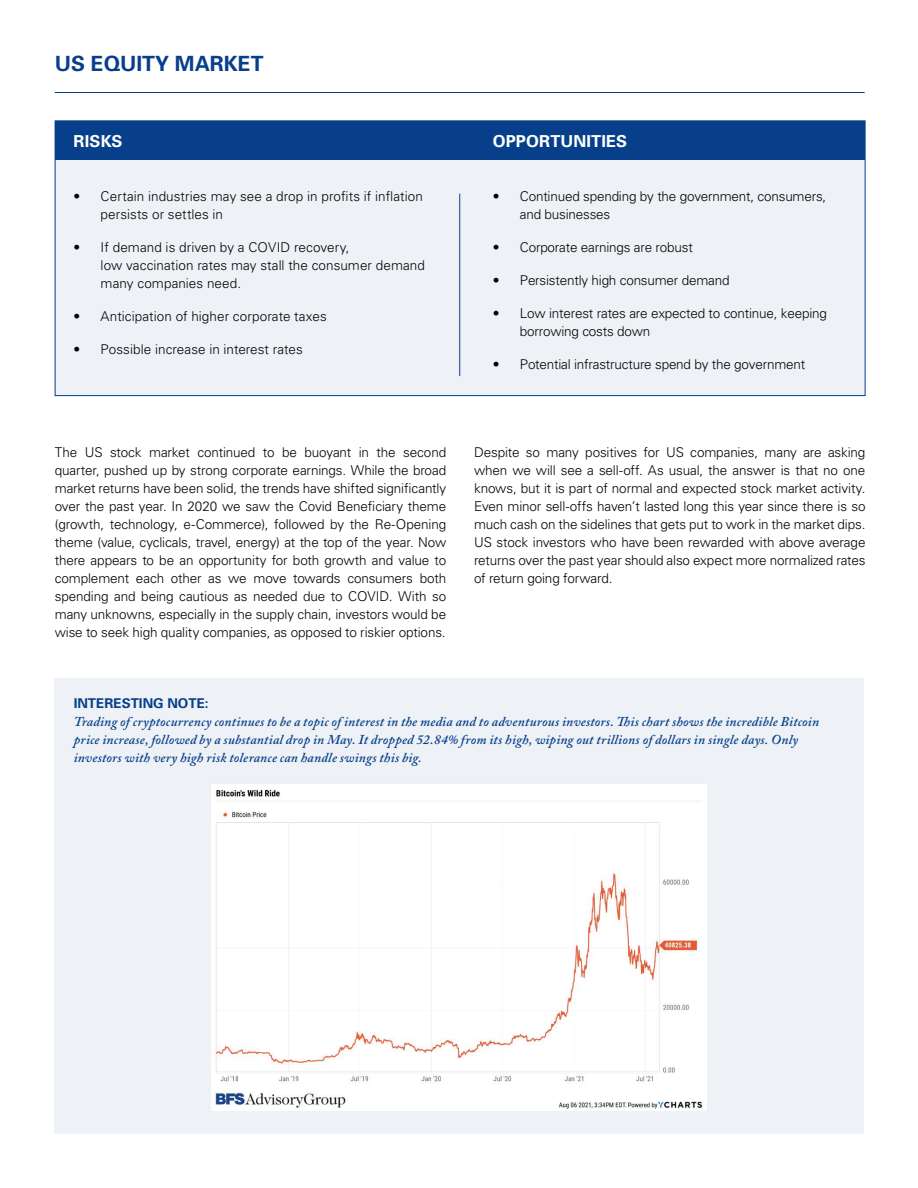
<style>
.page{position:relative;width:918px;height:1188px;background:#fff}
.page>*{position:absolute;margin:0;border:0;box-sizing:border-box;transform-origin:0 0}
.t1{font:700 21px "Univers";color:#083f8a}
.t2{font:700 16.5px "Univers";letter-spacing:.005em;color:#fff}
.t3{font:300 13.5px/18px "Univers";letter-spacing:-.01em;color:#040503}
.t4{font:italic 600 13.5px/18px "Adobe Caslon Pro";letter-spacing:.015em;color:#083f8a}
.t5{font:700 13.5px "Univers";color:#083f8a}
</style>
<div class="page">
<div style="left:54px;top:120px;width:811px;height:276px;background:#eef2f7"></div>
<div style="left:55px;top:121px;width:810px;height:39px;background:#083f8a"></div>
<hr style="left:459px;top:194px;width:1px;height:182px;background:#083f8a">
<hr style="left:55px;top:92px;width:810px;height:1px;background:#083f8a">
<div style="left:54px;top:678px;width:810px;height:456px;background:#eef2f7"></div>
<div style="left:212px;top:784px;width:494px;height:326px;background:#fff"></div>
<h1 class="t1" style="left:55px;top:50px;width:210px">US EQUITY MARKET</h1>
<p class="t2" style="left:74px;top:130px;width:50px">RISKS</p>
<p class="t3" style="left:101px;top:187px;width:324px;text-indent:-27px">• Certain industries may see a drop in profits if inflation persists or settles in</p>
<p class="t3" style="left:101px;top:238px;width:326px;text-indent:-27px">• If demand is driven by a COVID recovery,<br>low vaccination rates may stall the consumer demand many companies need.</p>
<p class="t3" style="left:74px;top:307px;width:255px">• Anticipation of higher corporate taxes</p>
<p class="t3" style="left:74px;top:340px;width:231px">• Possible increase in interest rates</p>
<p class="t2" style="left:493px;top:130px;width:136px">OPPORTUNITIES</p>
<p class="t3" style="left:520px;top:187px;width:308px;text-indent:-27px">• Continued spending by the government, consumers, and businesses</p>
<p class="t3" style="left:493px;top:238px;width:201px">• Corporate earnings are robust</p>
<p class="t3" style="left:493px;top:271px;width:238px">• Persistently high consumer demand</p>
<p class="t3" style="left:520px;top:304px;width:309px;text-indent:-27px">• Low interest rates are expected to continue, keeping borrowing costs down</p>
<p class="t3" style="left:493px;top:355px;width:314px">• Potential infrastructure spend by the government</p>
<p class="t3" style="left:55px;top:443px;width:393px;text-align:justify">The US stock market continued to be buoyant in the second quarter, pushed up by strong corporate earnings. While the broad market returns have been solid, the trends have shifted significantly over the past year. In 2020 we saw the Covid Beneficiary theme (growth, technology, e-Commerce), followed by the Re-Opening theme (value, cyclicals, travel, energy) at the top of the year. Now there appears to be an opportunity for both growth and value to complement each other as we move towards consumers both spending and being cautious as needed due to COVID. With so many unknowns, especially in the supply chain, investors would be wise to seek high quality companies, as opposed to riskier options.</p>
<p class="t3" style="left:474px;top:443px;width:393px;text-align:justify">Despite so many positives for US companies, many are asking when we will see a sell-off. As usual, the answer is that no one knows, but it is part of normal and expected stock market activity.<br>Even minor sell-offs haven’t lasted long this year since there is so much cash on the sidelines that gets put to work in the market dips.<br>US stock investors who have been rewarded with above average returns over the past year should also expect more normalized rates of return going forward.</p>
<p class="t5" style="left:74px;top:694px;width:137px">INTERESTING NOTE:</p>
<p class="t4" style="left:74px;top:712px;width:747px">Trading of cryptocurrency continues to be a topic of interest in the media and to adventurous investors. This chart shows the incredible Bitcoin price increase, followed by a substantial drop in May. It dropped 52.84% from its high, wiping out trillions of dollars in single days. Only investors with very high risk tolerance can handle swings this big.</p>
</div>
